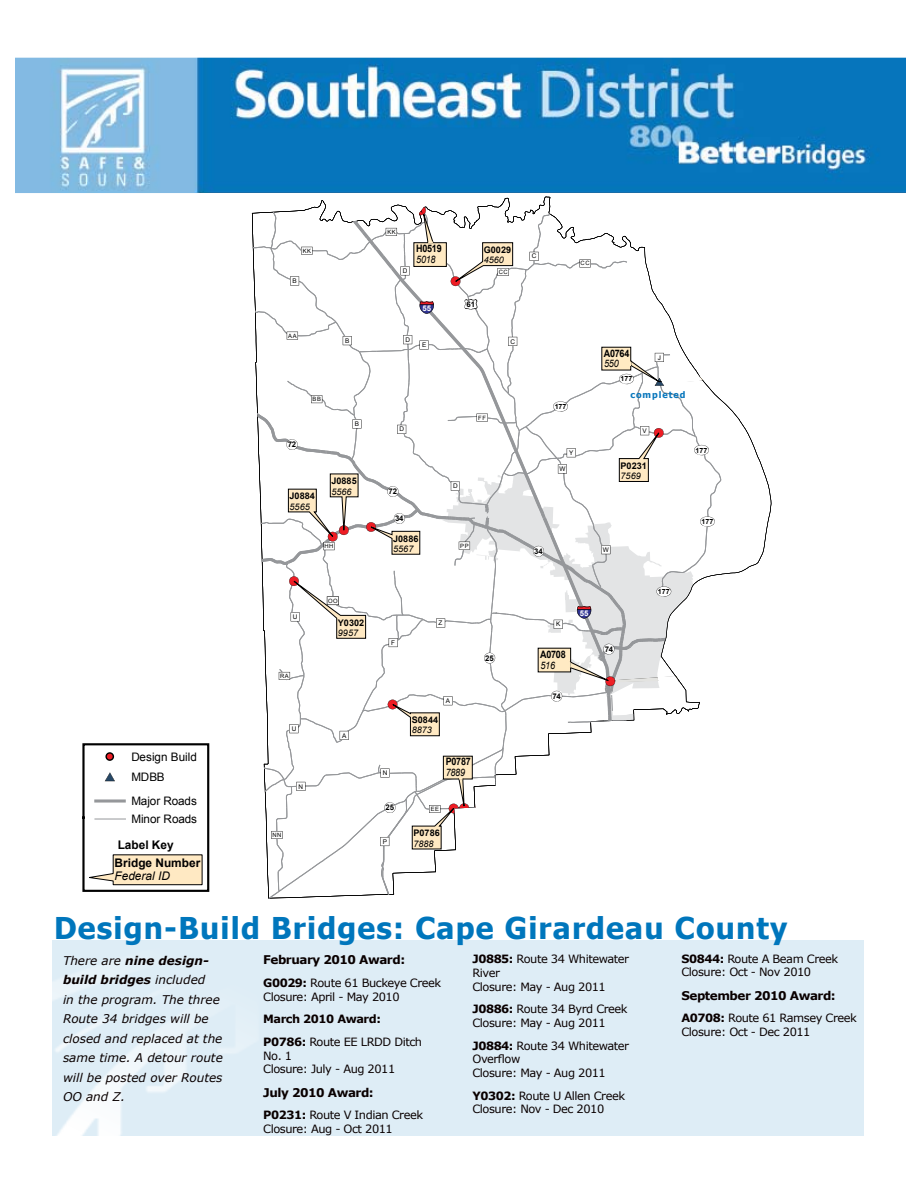
<style>
.page{position:relative;width:918px;height:1188px;background:#fff}
.page>*{position:absolute;margin:0;border:0;box-sizing:border-box;transform-origin:0 0}
.t1{font:700 30px "Tahoma";letter-spacing:.04em;color:#0076bc}
.t2{font:italic 12px/19.5px "Verdana";color:#090000}
.t3{font:700 12px "Verdana";letter-spacing:-.04em;color:#090000}
.t4{font:700 11.85px "Arial";letter-spacing:.005em;color:#000}
.t5{font:italic 11.85px "Arial";color:#000}
.t6{font:11.7px/20px "Arial";color:#000}
.t7{font:11.4px/13.6px "Verdana";letter-spacing:-.04em;color:#090000}
.t8{font:700 11.4px/22.6px "Verdana";letter-spacing:-.04em;color:#090000}
.t9{font:700 10.2px "Arial";letter-spacing:-.03em;color:#000;scale:.88 1}
.t10{font:italic 10.2px "Arial";letter-spacing:-.03em;color:#000;scale:.88 1}
.t11{font:700 9.15px "Arial";letter-spacing:.01em;color:#000}
.t12{font:italic 9.15px "Arial";color:#000}
.t13{font:700 9px "Tahoma";letter-spacing:.11em;color:#0977bc}
.t14{font:700 7.8px "Arial";letter-spacing:-.02em;color:#000}
.t15{font:700 7.8px "Arial";color:#fff}
.t16{font:700 7.05px "Arial";letter-spacing:-.005em;color:#000}
.t17{font:6.45px "Arial";color:#000}
.t18{font:5.85px "Arial";letter-spacing:.09em;color:#000}
.s1{font-weight:700}
.s2{font-weight:400}
</style>
<div class="page">
<img style="left:15px;top:58px;width:891px;height:135px">
<svg style="left:141px;top:188px;width:765px;height:387px"></svg>
<div style="left:52px;top:940px;width:812px;height:196px;background:#deedf6"></div>
<img style="left:52px;top:975px;width:180px;height:161px">
<svg style="left:82px;top:743px;width:128px;height:149px"></svg>
<svg style="left:252px;top:197px;width:469px;height:702px"></svg>
<p class="t6" style="left:131px;top:747px;width:67px">Design Build<br>MDBB</p>
<p class="t6" style="left:131px;top:791px;width:67px">Major Roads</p>
<p class="t6" style="left:132px;top:809px;width:67px">Minor Roads</p>
<p class="t4" style="left:118px;top:837px;width:58px">Label Key</p>
<p class="t4" style="left:115px;top:855px;width:87px">Bridge Number</p>
<p class="t5" style="left:115px;top:868px;width:57px">Federal ID</p>
<p class="t18" style="left:303px;top:247px;width:10px">KK</p>
<p class="t17" style="left:292px;top:277px;width:6px">B</p>
<p class="t18" style="left:288px;top:332px;width:10px">AA</p>
<p class="t17" style="left:345px;top:336px;width:6px">B</p>
<p class="t14" style="left:288px;top:439px;width:10px">72</p>
<p class="t18" style="left:313px;top:395px;width:10px">BB</p>
<p class="t17" style="left:355px;top:420px;width:6px">B</p>
<p class="t11" style="left:290px;top:490px;width:27px">J0884</p>
<p class="t12" style="left:290px;top:500px;width:22px">5565</p>
<p class="t11" style="left:331px;top:475px;width:27px">J0885</p>
<p class="t12" style="left:331px;top:485px;width:22px">5566</p>
<p class="t18" style="left:325px;top:542px;width:10px">HH</p>
<p class="t17" style="left:293px;top:613px;width:6px">U</p>
<p class="t18" style="left:280px;top:672px;width:10px">RA</p>
<p class="t17" style="left:292px;top:724px;width:6px">U</p>
<p class="t18" style="left:272px;top:831px;width:10px">NN</p>
<p class="t17" style="left:299px;top:782px;width:6px">N</p>
<p class="t18" style="left:328px;top:597px;width:11px">OO</p>
<p class="t11" style="left:338px;top:616px;width:28px">Y0302</p>
<p class="t12" style="left:338px;top:627px;width:22px">9957</p>
<p class="t17" style="left:342px;top:731px;width:6px">A</p>
<p class="t18" style="left:387px;top:228px;width:10px">KK</p>
<p class="t9" style="left:416px;top:242px;width:30px">H0519</p>
<p class="t10" style="left:416px;top:253px;width:23px">5018</p>
<p class="t11" style="left:484px;top:244px;width:29px">G0029</p>
<p class="t12" style="left:484px;top:254px;width:22px">4560</p>
<p class="t17" style="left:403px;top:267px;width:6px">D</p>
<p class="t18" style="left:499px;top:268px;width:10px">CC</p>
<p class="t15" style="left:422px;top:303px;width:10px">55</p>
<p class="t14" style="left:467px;top:299px;width:10px">61</p>
<p class="t17" style="left:405px;top:335px;width:6px">D</p>
<p class="t17" style="left:422px;top:341px;width:6px">E</p>
<p class="t17" style="left:510px;top:337px;width:6px">C</p>
<p class="t17" style="left:400px;top:425px;width:6px">D</p>
<p class="t14" style="left:389px;top:486px;width:10px">72</p>
<p class="t14" style="left:395px;top:513px;width:10px">34</p>
<p class="t11" style="left:393px;top:532px;width:27px">J0886</p>
<p class="t12" style="left:393px;top:542px;width:22px">5567</p>
<p class="t18" style="left:478px;top:414px;width:9px">FF</p>
<p class="t17" style="left:453px;top:482px;width:6px">D</p>
<p class="t18" style="left:460px;top:542px;width:10px">PP</p>
<p class="t17" style="left:391px;top:638px;width:5px">F</p>
<p class="t17" style="left:439px;top:619px;width:5px">Z</p>
<p class="t14" style="left:485px;top:653px;width:10px">25</p>
<p class="t17" style="left:446px;top:696px;width:6px">A</p>
<p class="t17" style="left:383px;top:769px;width:6px">N</p>
<p class="t14" style="left:386px;top:802px;width:10px">25</p>
<p class="t17" style="left:383px;top:837px;width:6px">P</p>
<p class="t11" style="left:412px;top:714px;width:28px">S0844</p>
<p class="t12" style="left:412px;top:724px;width:22px">8873</p>
<p class="t9" style="left:446px;top:755px;width:30px">P0787</p>
<p class="t10" style="left:446px;top:766px;width:23px">7889</p>
<p class="t18" style="left:431px;top:805px;width:10px">EE</p>
<p class="t11" style="left:413px;top:827px;width:28px">P0786</p>
<p class="t12" style="left:413px;top:837px;width:22px">7888</p>
<p class="t17" style="left:532px;top:252px;width:6px">C</p>
<p class="t18" style="left:581px;top:259px;width:10px">CC</p>
<p class="t16" style="left:555px;top:402px;width:13px">177</p>
<p class="t17" style="left:569px;top:448px;width:6px">Y</p>
<p class="t17" style="left:559px;top:465px;width:8px">W</p>
<p class="t9" style="left:604px;top:346px;width:30px">A0764</p>
<p class="t10" style="left:604px;top:357px;width:18px">550</p>
<p class="t16" style="left:621px;top:374px;width:13px">177</p>
<p class="t17" style="left:658px;top:353px;width:5px">J</p>
<p class="t13" style="left:630px;top:389px;width:57px">completed</p>
<p class="t17" style="left:643px;top:426px;width:6px">V</p>
<p class="t11" style="left:621px;top:460px;width:28px">P0231</p>
<p class="t12" style="left:621px;top:470px;width:22px">7569</p>
<p class="t16" style="left:696px;top:445px;width:13px">177</p>
<p class="t14" style="left:534px;top:546px;width:10px">34</p>
<p class="t17" style="left:603px;top:545px;width:8px">W</p>
<p class="t17" style="left:556px;top:620px;width:6px">K</p>
<p class="t9" style="left:540px;top:648px;width:30px">A0708</p>
<p class="t10" style="left:541px;top:659px;width:18px">516</p>
<p class="t14" style="left:552px;top:691px;width:10px">74</p>
<p class="t15" style="left:580px;top:608px;width:10px">55</p>
<p class="t14" style="left:605px;top:644px;width:10px">74</p>
<p class="t16" style="left:658px;top:587px;width:13px">177</p>
<p class="t16" style="left:702px;top:517px;width:13px">177</p>
<h1 class="t1" style="left:54px;top:907px;width:735px">Design-Build Bridges: Cape Girardeau County</h1>
<p class="t2" style="left:63px;top:950px;width:161px">There are <span class="s1">nine design&shy;build bridges</span> included<br>in the program. The three<br>Route 34 bridges will be closed and replaced at the same time. A detour route will be posted over Routes<br>OO and Z.</p>
<p class="t3" style="left:263px;top:951px;width:143px">February 2010 Award:</p>
<p class="t7" style="left:681px;top:952px;width:158px"><span class="s1">S0844:</span> Route A Beam Creek<br>Closure: Oct - Nov 2010</p>
<p class="t3" style="left:681px;top:987px;width:156px">September 2010 Award:</p>
<p class="t7" style="left:681px;top:1011px;width:177px"><span class="s1">A0708:</span> Route 61 Ramsey Creek<br>Closure: Oct - Dec 2011</p>
<p class="t7" style="left:472px;top:952px;width:158px"><span class="s1">J0885:</span> Route 34 Whitewater<br>River<br>Closure: May - Aug 2011</p>
<p class="t7" style="left:472px;top:1002px;width:157px"><span class="s1">J0886:</span> Route 34 Byrd Creek<br>Closure: May - Aug 2011</p>
<p class="t7" style="left:472px;top:1038px;width:158px"><span class="s1">J0884:</span> Route 34 Whitewater<br>Overflow<br>Closure: May - Aug 2011</p>
<p class="t7" style="left:472px;top:1089px;width:154px"><span class="s1">Y0302:</span> Route U Allen Creek<br>Closure: Nov - Dec 2010</p>
<p class="t7" style="left:263px;top:976px;width:180px"><span class="s1">G0029:</span> Route 61 Buckeye Creek<br>Closure: April - May 2010</p>
<p class="t8" style="left:263px;top:1008px;width:160px">March 2010 Award:<br>P0786: <span class="s2">Route EE LRDD Ditch</span></p>
<p class="t7" style="left:263px;top:1049px;width:134px">No. 1<br>Closure: July - Aug 2011</p>
<p class="t3" style="left:263px;top:1084px;width:112px">July 2010 Award:</p>
<p class="t7" style="left:263px;top:1108px;width:161px"><span class="s1">P0231:</span> Route V Indian Creek<br>Closure: Aug - Oct 2011</p>
</div>
